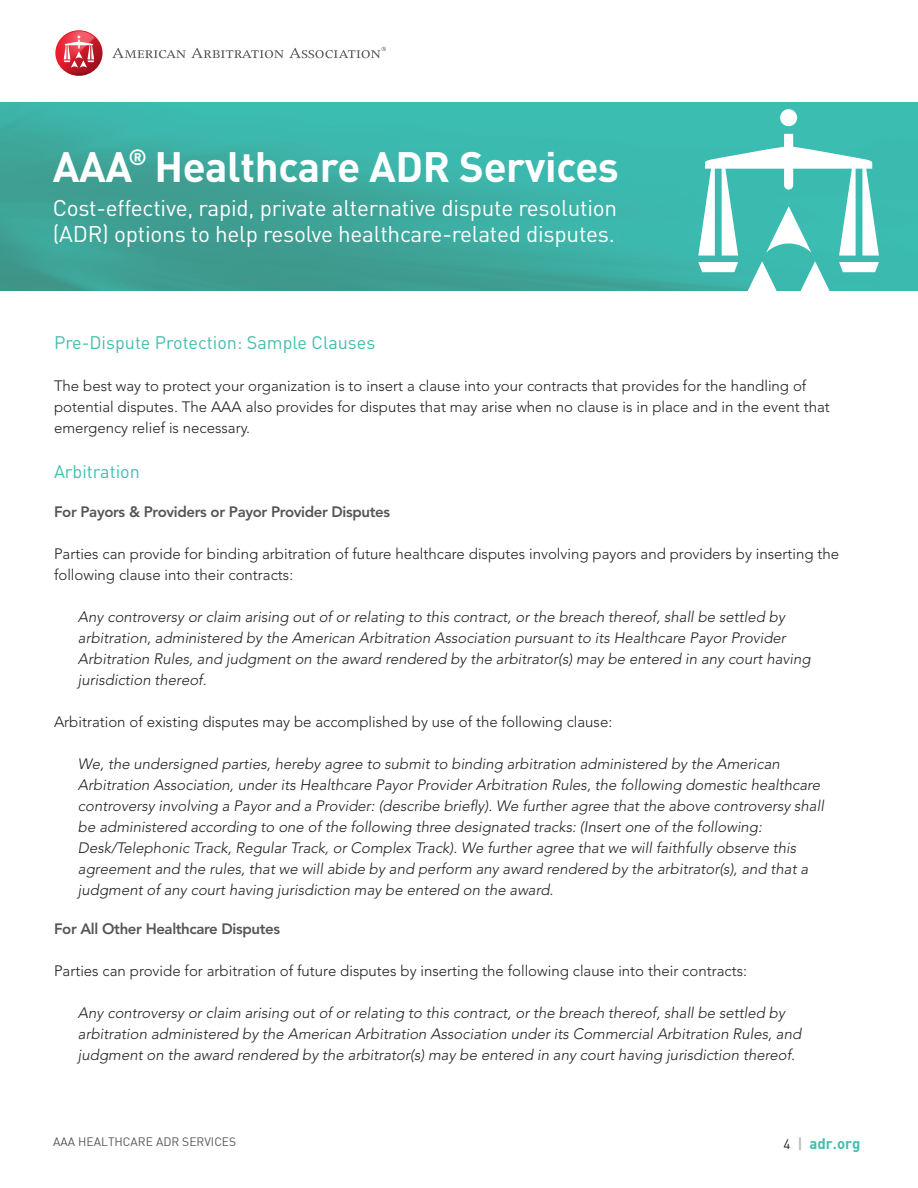
<style>
.page{position:relative;width:918px;height:1188px;background:#fff}
.page>*{position:absolute;margin:0;border:0;box-sizing:border-box;transform-origin:0 0}
.t1{font:700 42px "DIN";letter-spacing:-.01em;color:#fff}
.t2{font:22.5px/25.5px "DIN";letter-spacing:-.01em;color:#fff}
.t3{font:18px "DIN";color:#43bead}
.Indent{font:italic 300 15px/21px "Avenir LT Std";color:#231f20}
.t4{font:300 15px/21px "Avenir LT Std";color:#231f20}
.t5{font:800 15px "Avenir LT Std";letter-spacing:-.025em;color:#56565a}
.t6{font:15px "DIN Bold";color:#43bead}
.t7{font:12px "DIN";color:#56565a}
.s1{font-family:"DIN";font-size:13.5px;color:#231f20}
.s2{color:#bcbec0}
</style>
<div class="page">
<img style="left:0;top:103px;width:918px;height:187px">
<svg style="left:112px;top:47px;width:274px;height:11px"></svg>
<svg style="left:55px;top:30px;width:48px;height:46px"></svg>
<svg style="left:698px;top:107px;width:181px;height:184px"></svg>
<h1 class="t1" style="left:53px;top:139px;width:568px">AAA<sup>®</sup> Healthcare ADR Services</h1>
<h2 class="t2" style="left:53px;top:195px;width:566px">Cost-effective, rapid, private alternative dispute resolution (ADR) options to help resolve healthcare-related disputes.</h2>
<p class="t3" style="left:54px;top:331px;width:323px">Pre-Dispute Protection: Sample Clauses</p>
<p class="t4" style="left:54px;top:375px;width:777px">The best way to protect your organization is to insert a clause into your contracts that provides for the handling of potential disputes. The AAA also provides for disputes that may arise when no clause is in place and in the event that emergency relief is necessary.</p>
<p class="t3" style="left:54px;top:460px;width:87px">Arbitration</p>
<p class="t5" style="left:54px;top:503px;width:338px">For Payors &amp; Providers or Payor Provider Disputes</p>
<p class="t4" style="left:54px;top:543px;width:787px">Parties can provide for binding arbitration of future healthcare disputes involving payors and providers by inserting the following clause into their contracts:</p>
<p class="Indent" style="left:78px;top:606px;width:734px">Any controversy or claim arising out of or relating to this contract, or the breach thereof, shall be settled by arbitration, administered by the American Arbitration Association pursuant to its Healthcare Payor Provider Arbitration Rules, and judgment on the award rendered by the arbitrator(s) may be entered in any court having jurisdiction thereof.</p>
<p class="t4" style="left:54px;top:711px;width:560px">Arbitration of existing disputes may be accomplished by use of the following clause:</p>
<p class="Indent" style="left:78px;top:753px;width:747px">We, the undersigned parties, hereby agree to submit to binding arbitration administered by the American Arbitration Association, under its Healthcare Payor Provider Arbitration Rules, the following domestic healthcare controversy involving a Payor and a Provider: (describe briefly). We further agree that the above controversy shall be administered according to one of the following three designated tracks: (Insert one of the following:<br>Desk/Telephonic Track, Regular Track, or Complex Track). We further agree that we will faithfully observe this agreement and the rules, that we will abide by and perform any award rendered by the arbitrator(s), and that a judgment of any court having jurisdiction may be entered on the award.</p>
<p class="t5" style="left:54px;top:920px;width:228px">For All Other Healthcare Disputes</p>
<p class="t4" style="left:54px;top:960px;width:695px">Parties can provide for arbitration of future disputes by inserting the following clause into their contracts:</p>
<p class="Indent" style="left:78px;top:1002px;width:725px">Any controversy or claim arising out of or relating to this contract, or the breach thereof, shall be settled by arbitration administered by the American Arbitration Association under its Commercial Arbitration Rules, and judgment on the award rendered by the arbitrator(s) may be entered in any court having jurisdiction thereof.</p>
<p class="t7" style="left:53px;top:1134px;width:184px">AAA HEALTHCARE ADR SERVICES</p>
<p class="t6" style="left:783px;top:1134px;width:79px"><span class="s1">4</span> <span class="s2">|</span> adr.org</p>
</div>
